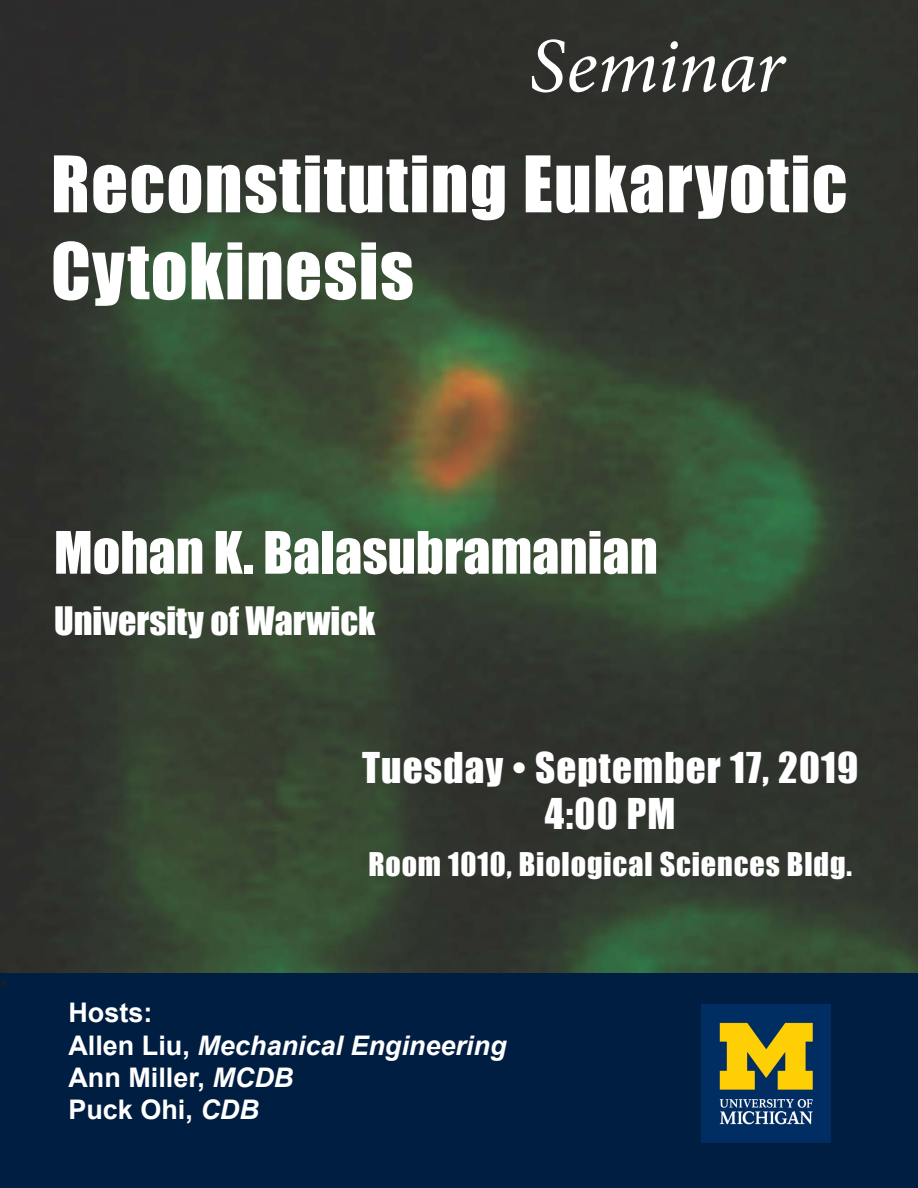
<style>
.page{position:relative;width:918px;height:1188px;background:#fff}
.page>*{position:absolute;margin:0;border:0;box-sizing:border-box;transform-origin:0 0}
.t1{font:italic 78.15px "Minion Pro";letter-spacing:-.01em;color:#fff}
.t2{font:72px/87px "Impact";letter-spacing:.02em;color:#fff}
.t3{font:54px "Impact";color:#fff}
.t4{font:39px/46.8px "Impact";letter-spacing:.03em;color:#fff;text-align:center}
.t5{font:36px "Impact";color:#fff}
.t6{font:30px "Impact";letter-spacing:.03em;color:#fff}
.t7{font:italic 700 27px/32.4px "Arial";color:#fff}
.t8{font:700 27px "Arial";color:#fff}
.t9{font:18px "Minion Pro";color:#231f20}
.s1{font-style:normal}
</style>
<div class="page">
<img style="left:0;top:0;width:918px;height:972px">
<div style="left:0;top:974px;width:918px;height:214px;background:#001e41"></div>
<svg style="left:390px;top:16px;width:2px;height:7px"></svg>
<img style="left:701px;top:1004px;width:129px;height:138px">
<p class="t1" style="left:529px;top:13px;width:257px">Seminar</p>
<p class="t2" style="left:51px;top:139px;width:798px">Reconstituting Eukaryotic<br>Cytokinesis</p>
<p class="t9" style="left:0;top:969px;width:8px">s</p>
<p class="t3" style="left:54px;top:511px;width:605px">Mohan K. Balasubramanian</p>
<p class="t5" style="left:54px;top:593px;width:323px">University of Warwick</p>
<p class="t4" style="left:362px;top:743px;width:498px">Tuesday • September 17, 2019<br>4:00 PM</p>
<p class="t6" style="left:368px;top:841px;width:485px">Room 1010, Biological Sciences Bldg.</p>
<p class="t8" style="left:68px;top:995px;width:85px">Hosts:</p>
<p class="t7" style="left:68px;top:1030px;width:440px"><span class="s1">Allen Liu,</span> Mechanical Engineering<br><span class="s1">Ann Miller,</span> MCDB<br><span class="s1">Puck Ohi,</span> CDB</p>
</div>
